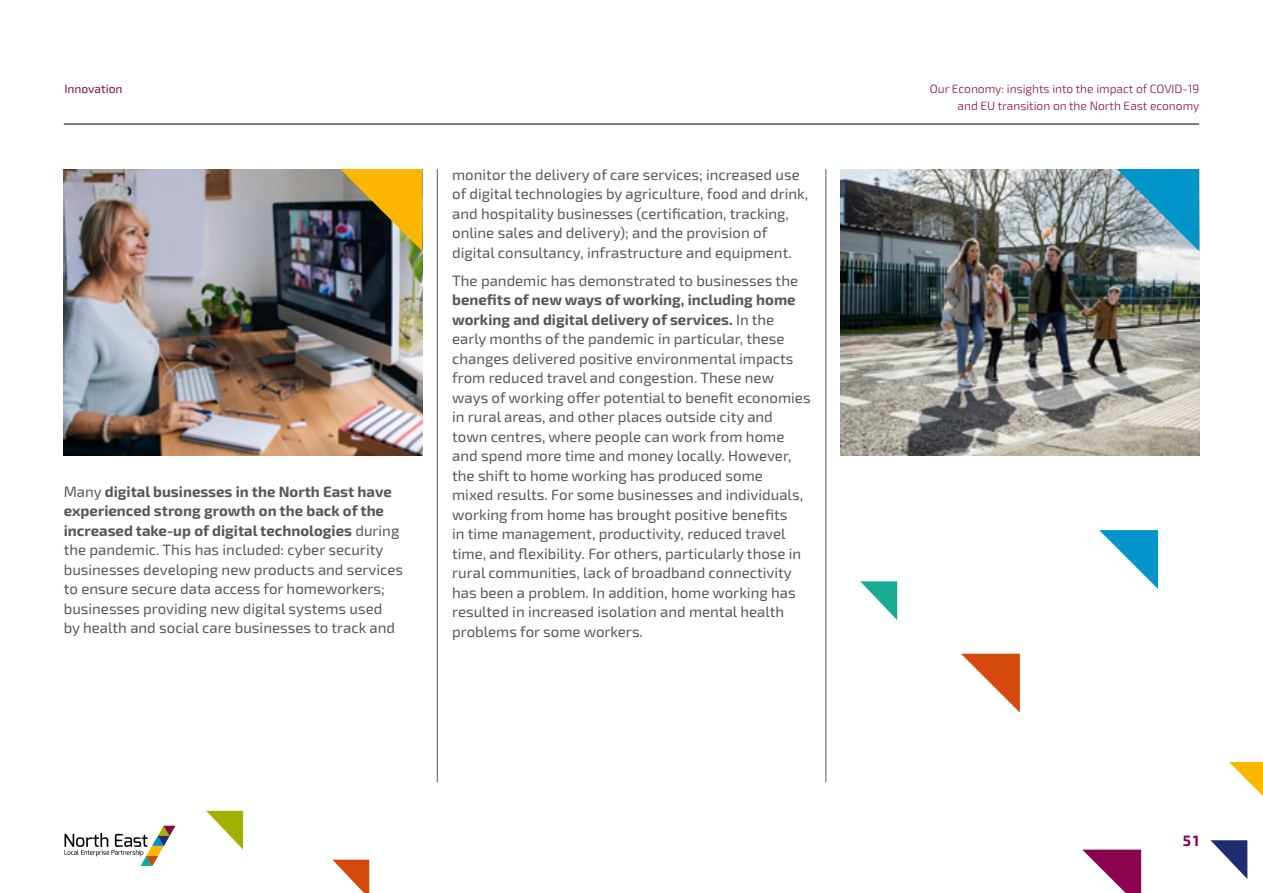
<style>
.page{position:relative;width:1263px;height:893px;background:#fff}
.page>*{position:absolute;margin:0;border:0;box-sizing:border-box;transform-origin:0 0}
.t1{font:15px/19.5px "Exo 2.0";color:#575756}
.t2{font:700 15px "Exo 2.0";color:#8b034f}
.t3{font:300 12px/16.5px "Exo 2.0";color:#8b034f;text-align:right}
.t4{font:12px "Exo 2.0";color:#8b034f}
.s1{font-weight:700}
</style>
<div class="page">
<hr style="left:437px;top:169px;width:1px;height:613px;background:#575756">
<hr style="left:826px;top:169px;width:1px;height:613px;background:#575756">
<svg style="left:64px;top:826px;width:111px;height:40px"></svg>
<hr style="left:64px;top:124px;width:1135px;height:1px;background:#000">
<svg style="left:1082px;top:850px;width:59px;height:43px"></svg>
<svg style="left:1229px;top:762px;width:34px;height:34px"></svg>
<svg style="left:1210px;top:840px;width:37px;height:39px"></svg>
<svg style="left:206px;top:811px;width:37px;height:39px"></svg>
<svg style="left:332px;top:860px;width:37px;height:33px"></svg>
<img style="left:64px;top:169px;width:358px;height:286px">
<img style="left:840px;top:169px;width:359px;height:286px">
<img style="left:340px;top:169px;width:82px;height:82px">
<svg style="left:1117px;top:169px;width:82px;height:82px"></svg>
<svg style="left:961px;top:654px;width:59px;height:59px"></svg>
<svg style="left:1099px;top:530px;width:59px;height:59px"></svg>
<svg style="left:860px;top:581px;width:37px;height:39px"></svg>
<p class="t4" style="left:64px;top:82px;width:60px">Innovation</p>
<p class="t3" style="left:930px;top:81px;width:271px">Our Economy: insights into the impact of COVID-19 and EU transition on the North East economy</p>
<p class="t1" style="left:64px;top:482px;width:341px">Many <span class="s1">digital businesses in the North East have experienced strong growth on the back of the increased take-up of digital technologies</span> during the pandemic. This has included: cyber security businesses developing new products and services to ensure secure data access for homeworkers; businesses providing new digital systems used<br>by health and social care businesses to track and</p>
<p class="t1" style="left:452px;top:165px;width:358px">monitor the delivery of care services; increased use of digital technologies by agriculture, food and drink, and hospitality businesses (certification, tracking, online sales and delivery); and the provision of digital consultancy, infrastructure and equipment.</p>
<p class="t1" style="left:452px;top:271px;width:347px">The pandemic has demonstrated to businesses the</p>
<p class="t1" style="left:452px;top:290px;width:360px"><span class="s1">benefits of new ways of working, including home working and digital delivery of services.</span> In the early months of the pandemic in particular, these changes delivered positive environmental impacts from reduced travel and congestion. These new ways of working offer potential to benefit economies in rural areas, and other places outside city and town centres, where people can work from home and spend more time and money locally. However, the shift to home working has produced some<br>mixed results. For some businesses and individuals, working from home has brought positive benefits<br>in time management, productivity, reduced travel time, and flexibility. For others, particularly those in rural communities, lack of broadband connectivity has been a problem. In addition, home working has resulted in increased isolation and mental health problems for some workers.</p>
<p class="t2" style="left:1183px;top:831px;width:18px">51</p>
</div>
